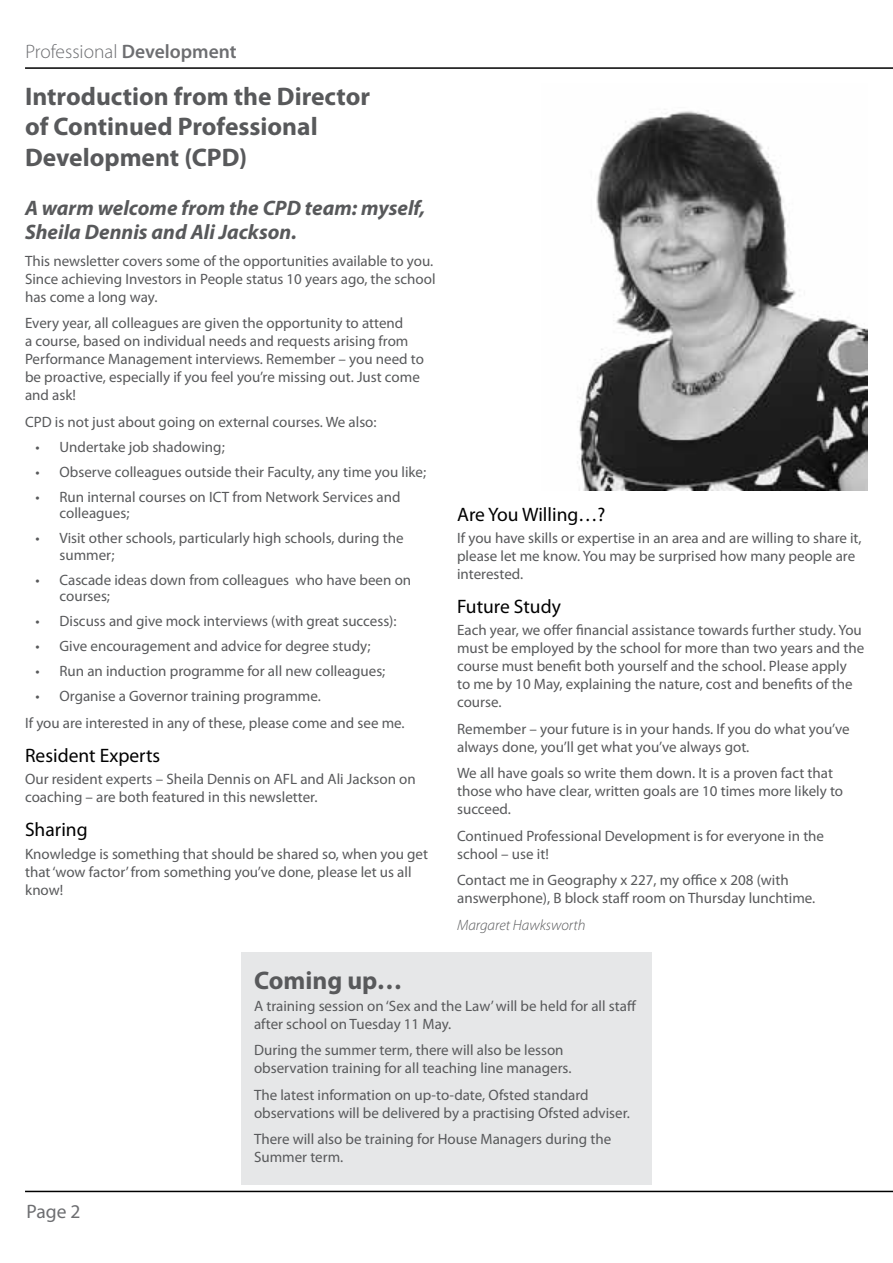
<style>
.page{position:relative;width:893px;height:1263px;background:#fff}
.page>*{position:absolute;margin:0;border:0;box-sizing:border-box;transform-origin:0 0}
.t1{font:700 25.5px/30.6px "Myriad Pro";color:#58595b}
.t2{font:italic 700 21px/24px "Myriad Pro";color:#58595b}
.t3{font:19.5px "Myriad Pro";color:#000}
.t4{font:300 19.5px "Myriad Pro";color:#6d6e71}
.t5{font:19.5px "Myriad Pro";color:#6d6e71}
.t6{font:15px/18px "Myriad Pro";color:#58595b}
.t7{font:italic 300 15px "Myriad Pro";color:#58595b}
.s1{font-weight:600}
</style>
<div class="page">
<hr style="left:25px;top:67px;width:868px;height:2px;background:#000">
<hr style="left:25px;top:1191px;width:868px;height:1px;background:#000">
<img style="left:577px;top:111px;width:290px;height:379px">
<div style="left:241px;top:952px;width:411px;height:233px;background:#e6e7e8"></div>
<h3 class="t4" style="left:26px;top:40px;width:213px">Professional <span class="s1">Development</span></h3>
<h1 class="t1" style="left:25px;top:80px;width:347px">Introduction from the Director of Continued Professional<br>Development (CPD)</h1>
<h2 class="t2" style="left:25px;top:196px;width:402px">A warm welcome from the CPD team: myself,<br>Sheila Dennis and Ali Jackson.</h2>
<p class="t6" style="left:25px;top:252px;width:412px">This newsletter covers some of the opportunities available to you.<br>Since achieving Investors in People status 10 years ago, the school has come a long way.</p>
<p class="t6" style="left:25px;top:314px;width:400px">Every year, all colleagues are given the opportunity to attend<br>a course, based on individual needs and requests arising from Performance Management interviews. Remember – you need to be proactive, especially if you feel you’re missing out. Just come and ask!</p>
<p class="t6" style="left:25px;top:413px;width:353px">CPD is not just about going on external courses. We also:</p>
<p class="t6" style="left:36px;top:438px;width:191px">• Undertake job shadowing;</p>
<p class="t6" style="left:36px;top:463px;width:392px">• Observe colleagues outside their Faculty, any time you like;</p>
<p class="t6" style="left:60px;top:488px;width:343px;line-height:16.5px;text-indent:-24px">• Run internal courses on ICT from Network Services and colleagues;</p>
<p class="t6" style="left:60px;top:530px;width:346px;line-height:16.5px;text-indent:-24px">• Visit other schools, particularly high schools, during the summer;</p>
<p class="t6" style="left:60px;top:571px;width:353px;line-height:16.5px;text-indent:-24px">• Cascade ideas down from colleagues who have been on courses;</p>
<p class="t6" style="left:36px;top:612px;width:363px">• Discuss and give mock interviews (with great success):</p>
<p class="t6" style="left:36px;top:637px;width:337px">• Give encouragement and advice for degree study;</p>
<p class="t6" style="left:36px;top:662px;width:351px">• Run an induction programme for all new colleagues;</p>
<p class="t6" style="left:25px;top:683px;width:381px;line-height:26.5px;text-indent:10px">• Organise a Governor training programme.<br>If you are interested in any of these, please come and see me.</p>
<h3 class="t3" style="left:25px;top:743px;width:137px">Resident Experts</h3>
<p class="t6" style="left:25px;top:770px;width:392px">Our resident experts – Sheila Dennis on AFL and Ali Jackson on coaching – are both featured in this newsletter.</p>
<h3 class="t3" style="left:25px;top:818px;width:64px">Sharing</h3>
<p class="t6" style="left:25px;top:844px;width:405px">Knowledge is something that should be shared so, when you get that ‘wow factor’ from something you’ve done, please let us all know!</p>
<h3 class="t3" style="left:457px;top:502px;width:150px">Are You Willing…?</h3>
<p class="t6" style="left:457px;top:529px;width:406px">If you have skills or expertise in an area and are willing to share it, please let me know. You may be surprised how many people are interested.</p>
<h3 class="t3" style="left:457px;top:594px;width:105px">Future Study</h3>
<p class="t6" style="left:457px;top:621px;width:409px">Each year, we offer financial assistance towards further study. You must be employed by the school for more than two years and the course must benefit both yourself and the school. Please apply<br>to me by 10 May, explaining the nature, cost and benefits of the course.</p>
<p class="t6" style="left:457px;top:719px;width:394px">Remember – your future is in your hands. If you do what you’ve always done, you’ll get what you’ve always got.</p>
<p class="t6" style="left:457px;top:764px;width:387px">We all have goals so write them down. It is a proven fact that those who have clear, written goals are 10 times more likely to succeed.</p>
<p class="t6" style="left:457px;top:826px;width:368px">Continued Professional Development is for everyone in the school – use it!</p>
<p class="t6" style="left:457px;top:871px;width:360px">Contact me in Geography x 227, my office x 208 (with answerphone), B block staff room on Thursday lunchtime.</p>
<p class="t7" style="left:457px;top:916px;width:130px">Margaret Hawksworth</p>
<h3 class="t5" style="left:27px;top:1199px;width:56px">Page 2</h3>
<h1 class="t1" style="left:254px;top:964px;width:150px">Coming up…</h1>
<p class="t6" style="left:254px;top:996px;width:384px">A training session on ‘Sex and the Law’ will be held for all staff after school on Tuesday 11 May.</p>
<p class="t6" style="left:254px;top:1041px;width:319px">During the summer term, there will also be lesson observation training for all teaching line managers.</p>
<p class="t6" style="left:254px;top:1085px;width:377px">The latest information on up-to-date, Ofsted standard observations will be delivered by a practising Ofsted adviser.</p>
<p class="t6" style="left:254px;top:1130px;width:359px">There will also be training for House Managers during the<br>Summer term.</p>
</div>
